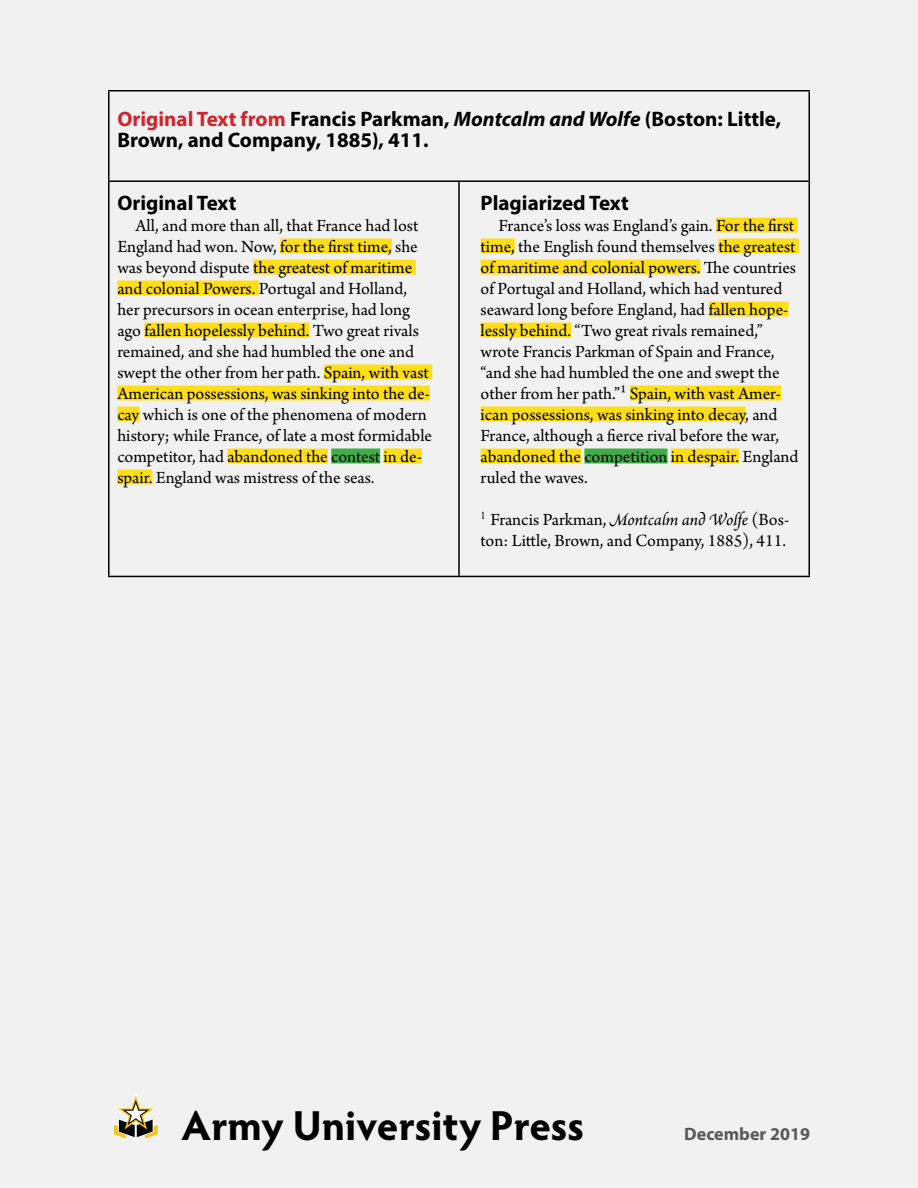
<style>
.page{position:relative;width:918px;height:1188px;background:#f1f1f2}
.page>*{position:absolute;margin:0;border:0;box-sizing:border-box;transform-origin:0 0}
.t1{font:700 42px "Hypatia Sans Pro";letter-spacing:-.005em;color:#000}
.t2{font:700 21px/21px "Myriad Pro";color:#000}
.t3{font:18px/21px "Arno Pro";color:#000}
.t4{font:700 18px "Myriad Pro";color:#58595b}
.s1{color:#d2232a}
.s2{font-style:italic}
</style>
<div class="page">
<hr style="left:108px;top:90px;width:351px;height:2px;background:#000">
<hr style="left:108px;top:91px;width:2px;height:89px;background:#000">
<hr style="left:459px;top:90px;width:351px;height:2px;background:#000">
<hr style="left:808px;top:91px;width:2px;height:89px;background:#000">
<hr style="left:108px;top:180px;width:351px;height:2px;background:#000">
<hr style="left:108px;top:182px;width:2px;height:394px;background:#000">
<hr style="left:459px;top:180px;width:351px;height:2px;background:#000">
<hr style="left:458px;top:182px;width:2px;height:394px;background:#000">
<hr style="left:808px;top:182px;width:2px;height:394px;background:#000">
<hr style="left:108px;top:576px;width:351px;height:1px;background:#000">
<hr style="left:459px;top:576px;width:351px;height:1px;background:#000">
<div style="left:280px;top:238px;width:112px;height:16px;background:#ffde17"></div>
<div style="left:253px;top:260px;width:163px;height:14px;background:#ffde17"></div>
<div style="left:117px;top:280px;width:142px;height:16px;background:#ffde17"></div>
<div style="left:144px;top:322px;width:165px;height:16px;background:#ffde17"></div>
<div style="left:324px;top:364px;width:108px;height:16px;background:#ffde17"></div>
<div style="left:117px;top:386px;width:313px;height:14px;background:#ffde17"></div>
<div style="left:117px;top:406px;width:22px;height:16px;background:#ffde17"></div>
<div style="left:227px;top:448px;width:101px;height:16px;background:#ffde17"></div>
<div style="left:331px;top:448px;width:49px;height:16px;background:#41ad49"></div>
<div style="left:384px;top:448px;width:38px;height:16px;background:#ffde17"></div>
<div style="left:117px;top:470px;width:35px;height:14px;background:#ffde17"></div>
<div style="left:716px;top:218px;width:82px;height:14px;background:#ffde17"></div>
<div style="left:481px;top:238px;width:34px;height:16px;background:#ffde17"></div>
<div style="left:718px;top:238px;width:81px;height:16px;background:#ffde17"></div>
<div style="left:481px;top:260px;width:219px;height:14px;background:#ffde17"></div>
<div style="left:709px;top:302px;width:79px;height:14px;background:#ffde17"></div>
<div style="left:481px;top:322px;width:90px;height:16px;background:#ffde17"></div>
<div style="left:630px;top:386px;width:151px;height:14px;background:#ffde17"></div>
<div style="left:481px;top:406px;width:264px;height:16px;background:#ffde17"></div>
<div style="left:481px;top:448px;width:100px;height:16px;background:#ffde17"></div>
<div style="left:584px;top:448px;width:84px;height:16px;background:#41ad49"></div>
<div style="left:671px;top:448px;width:68px;height:16px;background:#ffde17"></div>
<svg style="left:113px;top:1094px;width:45px;height:45px"></svg>
<p class="t2" style="left:117px;top:108px;width:665px"><span class="s1">Original Text from</span> Francis Parkman, <span class="s2">Montcalm and Wolfe</span> (Boston: Little,<br>Brown, and Company, 1885), 411.</p>
<p class="t2" style="left:117px;top:192px;width:121px">Original Text</p>
<p class="t3" style="left:117px;top:216px;width:316px;text-indent:18px">All, and more than all, that France had lost England had won. Now, for the first time, she was beyond dispute the greatest of maritime and colonial Powers. Portugal and Holland, her precursors in ocean enterprise, had long ago fallen hopelessly behind. Two great rivals remained, and she had humbled the one and swept the other from her path. Spain, with vast American possessions, was sinking into the de&shy;cay which is one of the phenomena of modern history; while France, of late a most formidable competitor, had abandoned the contest in de&shy;spair. England was mistress of the seas.</p>
<p class="t2" style="left:481px;top:192px;width:150px">Plagiarized Text</p>
<p class="t3" style="left:481px;top:216px;width:319px;text-indent:18px">France’s loss was England’s gain. For the first time, the English found themselves the greatest of maritime and colonial powers. The countries of Portugal and Holland, which had ventured seaward long before England, had fallen hope&shy;lessly behind. “Two great rivals remained,” wrote Francis Parkman of Spain and France, “and she had humbled the one and swept the other from her path.”1 Spain, with vast Amer&shy;ican possessions, was sinking into decay, and France, although a fierce rival before the war, abandoned the competition in despair. England ruled the waves.</p>
<p class="t3" style="left:481px;top:510px;width:310px"><sup>1</sup> Francis Parkman, <span class="s2">Montcalm and Wolfe</span> (Bos&shy;ton: Little, Brown, and Company, 1885), 411.</p>
<h1 class="t1" style="left:182px;top:1096px;width:404px">Army University Press</h1>
<p class="t4" style="left:684px;top:1122px;width:127px">December 2019</p>
</div>
